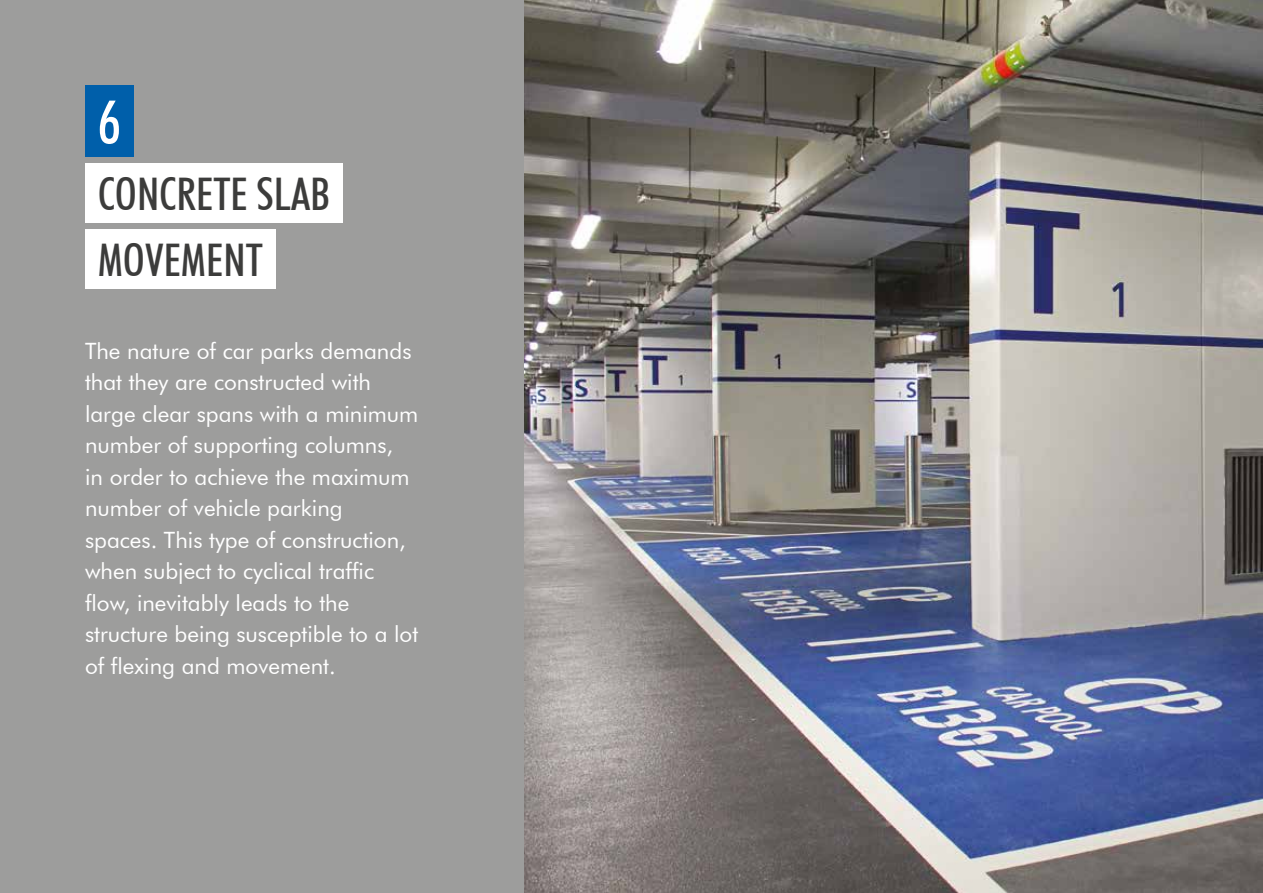
<style>
.page{position:relative;width:1263px;height:893px;background:#fff}
.page>*{position:absolute;margin:0;border:0;box-sizing:border-box;transform-origin:0 0}
.t1{font:500 condensed 60px "Futura BT";color:#fff}
.t2{font:500 condensed 45px/66.3px "Futura BT";color:#3c3c3b}
.t3{font:22.5px/31.5px "Futura BT";color:#fff}
</style>
<div class="page">
<img style="left:523px;top:0;width:740px;height:893px">
<div style="left:0;top:0;width:523px;height:893px;background:#9d9d9c"></div>
<div style="left:85px;top:85px;width:49px;height:71px;background:#005faa"></div>
<div style="left:85px;top:163px;width:258px;height:59px;background:#fff"></div>
<div style="left:85px;top:229px;width:191px;height:60px;background:#fff"></div>
<h1 class="t1" style="left:98px;top:86px;width:25px">6</h1>
<h2 class="t2" style="left:98px;top:160px;width:234px">CONCRETE SLAB<br>MOVEMENT</h2>
<p class="t3" style="left:85px;top:335px;width:335px">The nature of car parks demands that they are constructed with large clear spans with a minimum number of supporting columns,<br>in order to achieve the maximum number of vehicle parking spaces. This type of construction, when subject to cyclical traffic flow, inevitably leads to the structure being susceptible to a lot of flexing and movement.</p>
</div>
